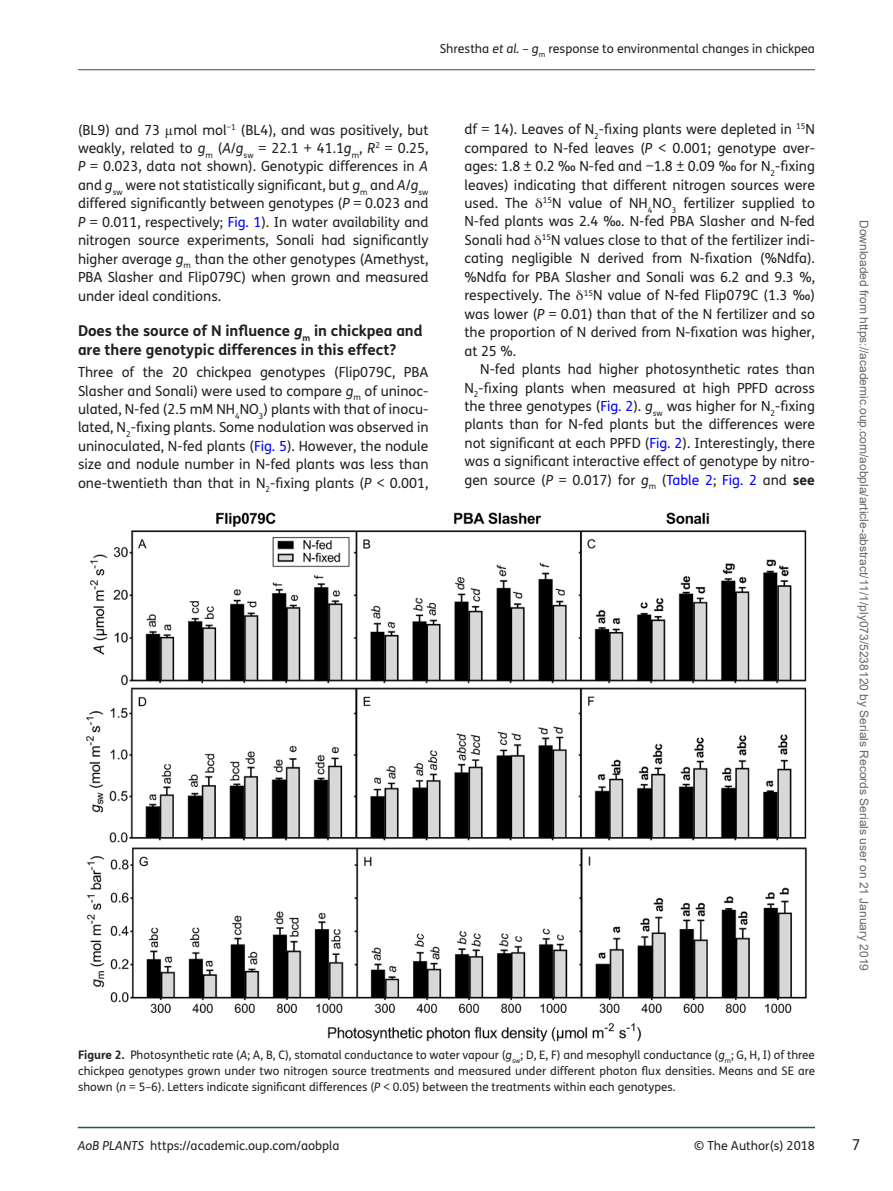
<style>
.page{position:relative;width:893px;height:1191px;background:#fff}
.page>*{position:absolute;margin:0;border:0;box-sizing:border-box;transform-origin:0 0}
.t1{font:700 15px/18.5px "FS Me";color:#231f20}
.t2{font:15px "FS Me";color:#231f20}
.t3{font:13.95px/18.5px "FS Me";color:#231f20;text-align:justify}
.t4{font:12.45px "FS Me";color:#231f20}
.t5{font:12px "Arial";color:#666}
.t6{font:11.7px/15.8px "FS Me";color:#231f20;text-align:justify}
.s1{font-style:italic}
.s2{font-family:"Gandhari Unicode"}
.s3{color:#00f}
.s4{font-weight:700}
</style>
<div class="page">
<hr style="left:78px;top:69px;width:737px;height:1px;background:#295157">
<hr style="left:78px;top:1126px;width:737px;height:2px;background:#295157">
<img style="left:86px;top:512px;width:721px;height:529px">
<p class="t4" style="left:440px;top:40px;width:377px">Shrestha <span class="s1">et al.</span> – <span class="s1">g</span><sub>m</sub> response to environmental changes in chickpea</p>
<p class="t3" style="left:78px;top:120px;width:352px">(BL9) and 73 <span class="s2">μ</span>mol mol<sup>−1</sup> (BL4), and was positively, but weakly, related to <span class="s1">g</span><sub>m</sub> (<span class="s1">A</span>/<span class="s1">g</span><sub>sw</sub> = 22.1 + 41.1<span class="s1">g</span><sub>m</sub>, <span class="s1">R</span><sup>2</sup> = 0.25, <span class="s1">P</span> = 0.023, data not shown). Genotypic differences in <span class="s1">A </span>and <span class="s1">g</span><sub>sw</sub> were not statistically significant, but <span class="s1">g</span><sub>m</sub> and <span class="s1">A</span>/<span class="s1">g</span><sub>sw </sub>differed significantly between genotypes (<span class="s1">P</span> = 0.023 and <span class="s1">P</span> = 0.011, respectively; <span class="s3">Fig. 1</span>). In water availability and nitrogen source experiments, Sonali had significantly higher average <span class="s1">g</span><sub>m</sub> than the other genotypes (Amethyst, PBA Slasher and Flip079C) when grown and measured under ideal conditions.</p>
<p class="t1" style="left:78px;top:321px;width:346px">Does the source of N influence <span class="s1">g</span><sub>m</sub> in chickpea and are there genotypic differences in this effect?</p>
<p class="t3" style="left:78px;top:363px;width:352px">Three of the 20 chickpea genotypes (Flip079C, PBA Slasher and Sonali) were used to compare <span class="s1">g</span><sub>m</sub> of uninoc&shy;ulated, N-fed (2.5 mM NH<sub>4</sub>NO<sub>3</sub>) plants with that of inocu&shy;lated, N<sub>2</sub>-fixing plants. Some nodulation was observed in uninoculated, N-fed plants (<span class="s3">Fig. 5</span>). However, the nodule size and nodule number in N-fed plants was less than one-twentieth than that in N<sub>2</sub>-fixing plants (<span class="s1">P</span> &lt; 0.001,</p>
<p class="t3" style="left:464px;top:120px;width:352px">df = 14). Leaves of N<sub>2</sub>-fixing plants were depleted in <sup>15</sup>N compared to N-fed leaves (<span class="s1">P</span> &lt; 0.001; genotype aver&shy;ages: 1.8 ± 0.2 ‰ N-fed and −1.8 ± 0.09 ‰ for N<sub>2</sub>-fixing leaves) indicating that different nitrogen sources were used. The <span class="s2">δ</span><sup>15</sup>N value of NH<sub>4</sub>NO<sub>3</sub> fertilizer supplied to N-fed plants was 2.4 ‰. N-fed PBA Slasher and N-fed Sonali had <span class="s2">δ</span><sup>15</sup>N values close to that of the fertilizer indi&shy;cating negligible N derived from N-fixation (%Ndfa). %Ndfa for PBA Slasher and Sonali was 6.2 and 9.3 %, respectively. The <span class="s2">δ</span><sup>15</sup>N value of N-fed Flip079C (1.3 ‰) was lower (<span class="s1">P</span> = 0.01) than that of the N fertilizer and so the proportion of N derived from N-fixation was higher, at 25 %.</p>
<p class="t3" style="left:464px;top:360px;width:352px;text-indent:16px">N-fed plants had higher photosynthetic rates than N<sub>2</sub>-fixing plants when measured at high PPFD across the three genotypes (<span class="s3">Fig. 2</span>). <span class="s1">g</span><sub>sw</sub> was higher for N<sub>2</sub>-fixing plants than for N-fed plants but the differences were not significant at each PPFD (<span class="s3">Fig. 2</span>). Interestingly, there was a significant interactive effect of genotype by nitro&shy;gen source (<span class="s1">P</span> = 0.017) for <span class="s1">g</span><sub>m</sub> (<span class="s3">Table 2</span>; <span class="s3">Fig. 2</span> and <span class="s4">see</span></p>
<p class="t6" style="left:78px;top:1046px;width:738px"><span class="s4">Figure 2.</span> Photosynthetic rate (<span class="s1">A</span>; A, B, C), stomatal conductance to water vapour (<span class="s1">g</span><sub>sw</sub>; D, E, F) and mesophyll conductance (<span class="s1">g</span><sub>m</sub>; G, H, I) of three chickpea genotypes grown under two nitrogen source treatments and measured under different photon flux densities. Means and SE are shown (<span class="s1">n</span> = 5–6). Letters indicate significant differences (<span class="s1">P</span> &lt; 0.05) between the treatments within each genotypes.</p>
<p class="t5" style="left:868px;top:220px;width:752px;rotate:90deg">Downloaded from https://academic.oup.com/aobpla/article-abstract/11/1/ply073/5238120 by Serials Records Serials user on 21 January 2019</p>
<p class="t4" style="left:78px;top:1137px;width:263px"><span class="s1">AoB PLANTS</span> https://academic.oup.com/aobpla</p>
<p class="t4" style="left:694px;top:1137px;width:122px">© The Author(s) 2018</p>
<p class="t2" style="left:852px;top:1134px;width:10px">7</p>
</div>
